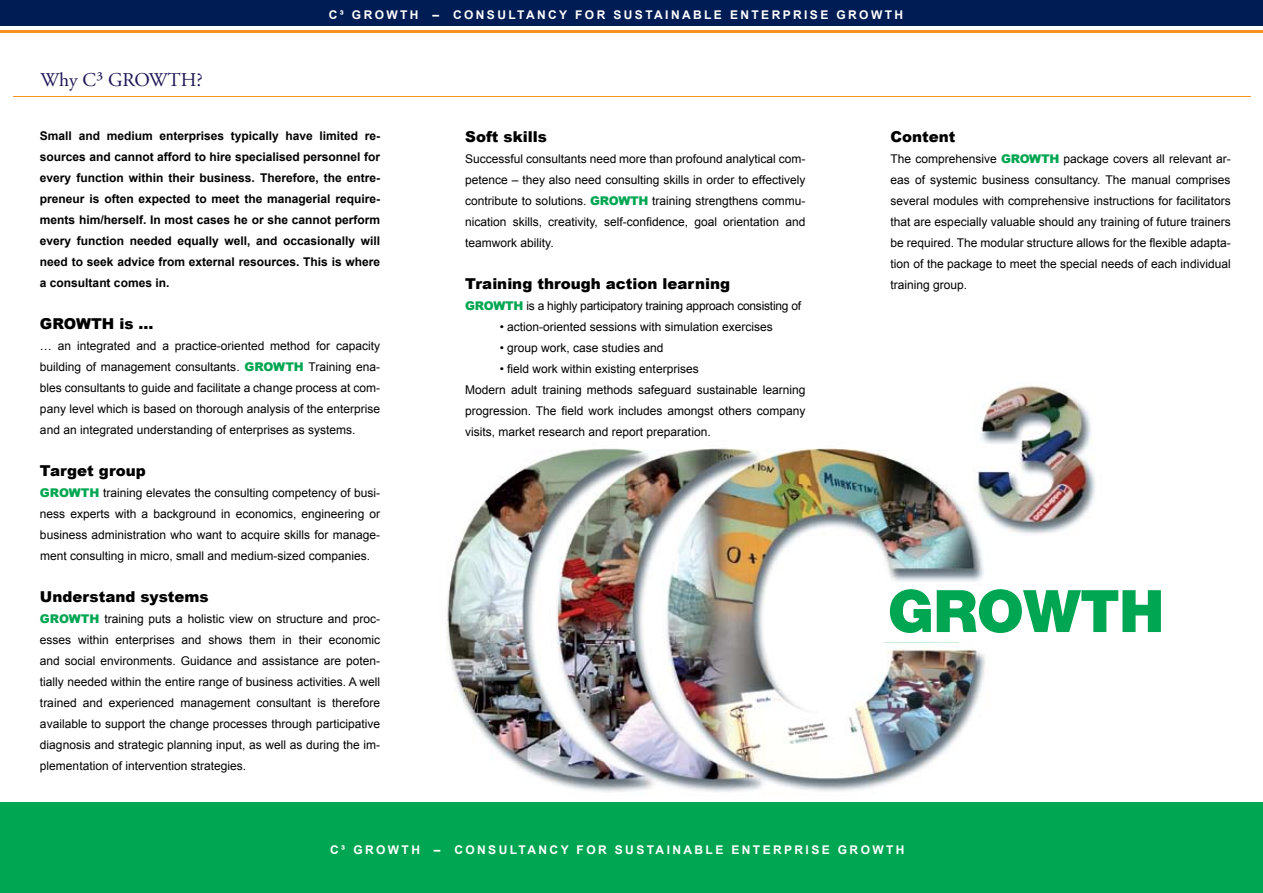
<style>
.page{position:relative;width:1263px;height:893px;background:#fff}
.page>*{position:absolute;margin:0;border:0;box-sizing:border-box;transform-origin:0 0}
.t1{font:19.5px "Adobe Garamond Pro";color:#1d1655}
.t2{font:900 15px "Arial";color:#000}
.t3{font:12px/21px "Arial";color:#000;text-align:justify}
.t4{font:700 12px/21px "Arial";color:#000;text-align:justify}
.t5{font:700 12px "Arial";letter-spacing:.2em;color:#fff}
.t6{font:12px "Arial";letter-spacing:-.02em;color:#000}
.s1{font-weight:900;color:#00a651}
</style>
<div class="page">
<hr style="left:0;top:30px;width:1263px;height:2px;background:#f7931e">
<div style="left:0;top:0;width:1263px;height:25px;background:#001c54"></div>
<div style="left:0;top:802px;width:1263px;height:91px;background:#00a651"></div>
<hr style="left:13px;top:96px;width:1237px;height:1px;background:#f7931e">
<img style="left:447px;top:386px;width:648px;height:406px">
<svg style="left:876px;top:581px;width:285px;height:61px"></svg>
<h1 class="t1" style="left:40px;top:69px;width:164px">Why C³ GROWTH?</h1>
<p class="t5" style="left:329px;top:8px;width:47px">C³ Growth</p>
<p class="t5" style="left:432px;top:8px;width:43px">– Cons</p>
<p class="t5" style="left:497px;top:8px;width:22px">ultanc</p>
<p class="t5" style="left:559px;top:8px;width:27px">y for</p>
<p class="t5" style="left:613px;top:8px;width:32px">Sustaina</p>
<p class="t5" style="left:693px;top:8px;width:21px">ble</p>
<p class="t5" style="left:730px;top:8px;width:22px">Enterprise</p>
<p class="t5" style="left:836px;top:8px;width:24px">Growth</p>
<p class="t4" style="left:40px;top:126px;width:342px">Small and medium enterprises typically have limited re&shy;sources and cannot afford to hire specialised personnel for every function within their business. Therefore, the entre&shy;preneur is often expected to meet the managerial require&shy;ments him/herself. In most cases he or she cannot perform every function needed equally well, and occasionally will need to seek advice from external resources. This is where a consultant comes in.</p>
<p class="t2" style="left:40px;top:316px;width:115px">GROWTH is ...</p>
<p class="t3" style="left:40px;top:336px;width:342px">… an integrated and a practice-oriented method for capacity building of management consultants. <span class="s1">GROWTH</span> Training ena&shy;bles consultants to guide and facilitate a change process at com&shy;pany level which is based on thorough analysis of the enterprise and an integrated understanding of enterprises as systems.</p>
<p class="t2" style="left:40px;top:463px;width:107px">Target group</p>
<p class="t3" style="left:40px;top:483px;width:342px"><span class="s1">GROWTH</span> training elevates the consulting competency of busi&shy;ness experts with a background in economics, engineering or business administration who want to acquire skills for manage&shy;ment consulting in micro, small and medium-sized companies.</p>
<p class="t2" style="left:40px;top:589px;width:170px">Understand systems</p>
<p class="t3" style="left:40px;top:609px;width:342px"><span class="s1">GROWTH</span> training puts a holistic view on structure and proc&shy;esses within enterprises and shows them in their economic and social environments. Guidance and assistance are poten&shy;tially needed within the entire range of business activities. A well trained and experienced management consultant is therefore available to support the change processes through participative diagnosis and strategic planning input, as well as during the im&shy;plementation of intervention strategies.</p>
<p class="t2" style="left:465px;top:129px;width:83px">Soft skills</p>
<p class="t3" style="left:465px;top:149px;width:342px">Successful consultants need more than profound analytical com&shy;petence – they also need consulting skills in order to effectively contribute to solutions. <span class="s1">GROWTH</span> training strengthens commu&shy;nication skills, creativity, self-confidence, goal orientation and teamwork ability.</p>
<p class="t2" style="left:465px;top:276px;width:266px">Training through action learning</p>
<p class="t6" style="left:465px;top:299px;width:337px"><span class="s1">GROWTH</span> is a highly participatory training approach consisting of</p>
<p class="t3" style="left:500px;top:317px;width:274px">• action-oriented sessions with simulation exercises</p>
<p class="t3" style="left:500px;top:338px;width:165px">• group work, case studies and</p>
<p class="t3" style="left:465px;top:359px;width:342px;text-align:left;text-indent:34px">• field work within existing enterprises<br>Modern adult training methods safeguard sustainable learning progression. The field work includes amongst others company visits, market research and report preparation.</p>
<p class="t2" style="left:890px;top:129px;width:67px">Content</p>
<p class="t3" style="left:890px;top:149px;width:342px">The comprehensive <span class="s1">GROWTH</span> package covers all relevant ar&shy;eas of systemic business consultancy. The manual comprises several modules with comprehensive instructions for facilitators that are especially valuable should any training of future trainers be required. The modular structure allows for the flexible adapta&shy;tion of the package to meet the special needs of each individual training group.</p>
<p class="t5" style="left:330px;top:843px;width:47px">C³ Growth</p>
<p class="t5" style="left:434px;top:843px;width:43px">– Cons</p>
<p class="t5" style="left:499px;top:843px;width:22px">ultanc</p>
<p class="t5" style="left:561px;top:843px;width:27px">y for</p>
<p class="t5" style="left:615px;top:843px;width:32px">Sustaina</p>
<p class="t5" style="left:694px;top:843px;width:21px">ble</p>
<p class="t5" style="left:731px;top:843px;width:22px">Enterprise</p>
<p class="t5" style="left:838px;top:843px;width:24px">Growth</p>
</div>
